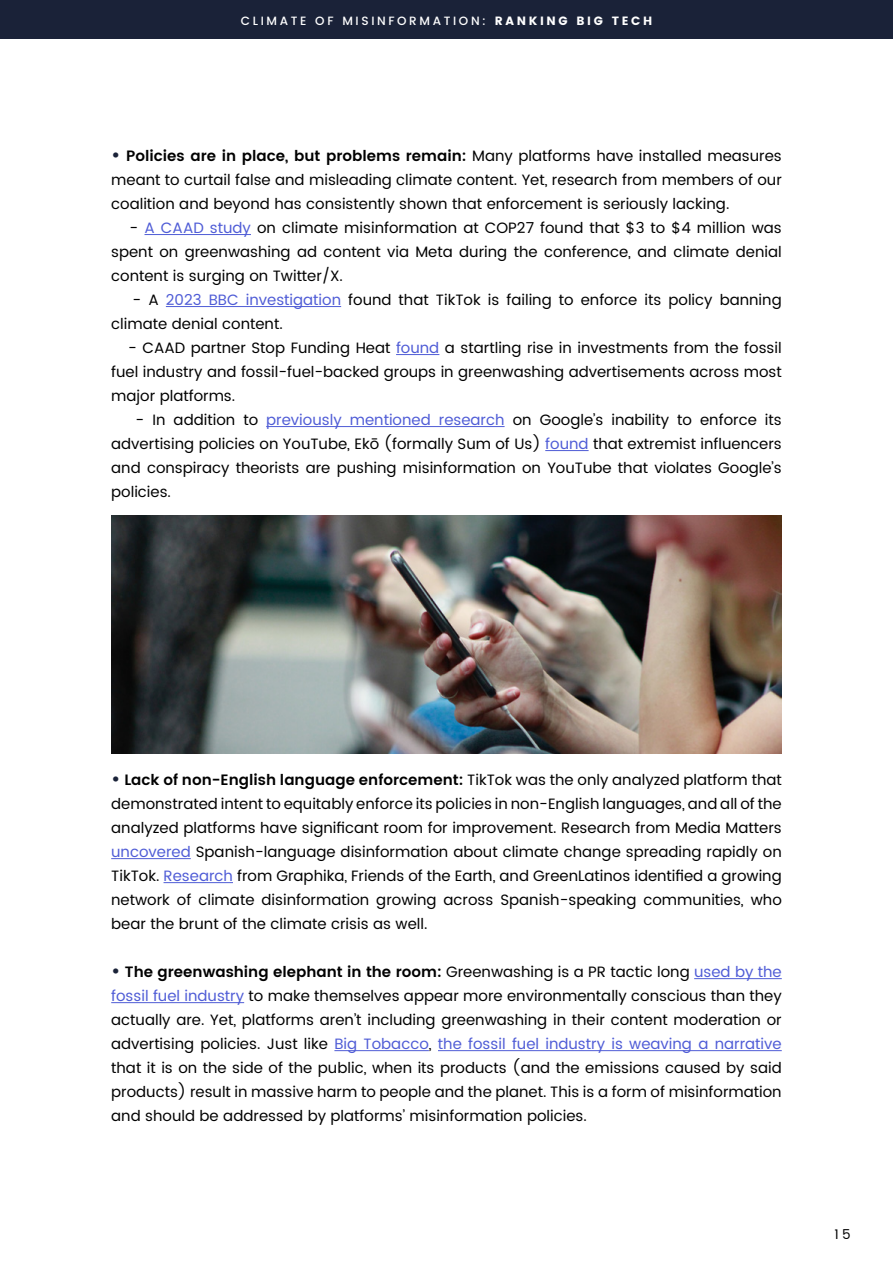
<style>
.page{position:relative;width:893px;height:1263px;background:#fff}
.page>*{position:absolute;margin:0;border:0;box-sizing:border-box;transform-origin:0 0}
.t1{font:15px/24px "Poppins";color:#000;text-align:justify}
.t2{font:13.5px "Poppins";color:#000}
.t3{font:500 12px "Poppins";letter-spacing:.22em;color:#fff}
.s1{font-weight:700}
.s2{font-size:21px;color:#1a2238}
.s3{font-weight:600}
.s4{color:#4f5cd6}
</style>
<div class="page">
<div style="left:0;top:0;width:893px;height:39px;background:#1a2238"></div>
<hr style="left:144px;top:234px;width:107px;height:1px;background:#4f5cd6">
<hr style="left:166px;top:306px;width:175px;height:1px;background:#4f5cd6">
<hr style="left:396px;top:354px;width:43px;height:1px;background:#4f5cd6">
<hr style="left:266px;top:426px;width:239px;height:1px;background:#4f5cd6">
<hr style="left:545px;top:450px;width:44px;height:1px;background:#4f5cd6">
<hr style="left:111px;top:858px;width:80px;height:1px;background:#4f5cd6">
<hr style="left:164px;top:882px;width:69px;height:1px;background:#4f5cd6">
<hr style="left:694px;top:978px;width:88px;height:1px;background:#4f5cd6">
<hr style="left:111px;top:1002px;width:133px;height:1px;background:#4f5cd6">
<hr style="left:334px;top:1050px;width:95px;height:1px;background:#4f5cd6">
<hr style="left:438px;top:1050px;width:344px;height:1px;background:#4f5cd6">
<img style="left:111px;top:515px;width:671px;height:239px">
<p class="t3" style="left:241px;top:14px;width:413px">CLIMATE OF MISINFORMATION: <span class="s1">RANKING BIG TECH</span></p>
<p class="t1" style="left:111px;top:143px;width:672px"><span class="s2">•</span> <span class="s3">Policies are in place, but problems remain:</span> Many platforms have installed measures meant to curtail false and misleading climate content. Yet, research from members of our coalition and beyond has consistently shown that enforcement is seriously lacking.</p>
<p class="t1" style="left:111px;top:215px;width:672px;text-indent:18px">- <span class="s4">A CAAD study</span> on climate misinformation at COP27 found that $3 to $4 million was spent on greenwashing ad content via Meta during the conference, and climate denial content is surging on Twitter/X.</p>
<p class="t1" style="left:111px;top:287px;width:672px;text-indent:21px">- A <span class="s4">2023 BBC investigation</span> found that TikTok is failing to enforce its policy banning climate denial content.</p>
<p class="t1" style="left:111px;top:335px;width:672px;text-indent:17px">- CAAD partner Stop Funding Heat <span class="s4">found</span> a startling rise in investments from the fossil fuel industry and fossil-fuel-backed groups in greenwashing advertisements across most major platforms.</p>
<p class="t1" style="left:111px;top:407px;width:672px;text-indent:24px">- In addition to <span class="s4">previously mentioned research</span> on Google’s inability to enforce its advertising policies on YouTube, Ekō (formally Sum of Us) <span class="s4">found</span> that extremist influencers and conspiracy theorists are pushing misinformation on YouTube that violates Google’s policies.</p>
<p class="t1" style="left:111px;top:767px;width:672px"><span class="s2">•</span> <span class="s3">Lack of non-English language enforcement:</span> TikTok was the only analyzed platform that demonstrated intent to equitably enforce its policies in non-English languages, and all of the analyzed platforms have significant room for improvement. Research from Media Matters <span class="s4">uncovered</span> Spanish-language disinformation about climate change spreading rapidly on TikTok. <span class="s4">Research</span> from Graphika, Friends of the Earth, and GreenLatinos identified a growing network of climate disinformation growing across Spanish-speaking communities, who bear the brunt of the climate crisis as well.</p>
<p class="t1" style="left:111px;top:959px;width:672px"><span class="s2">•</span> <span class="s3">The greenwashing elephant in the room:</span> Greenwashing is a PR tactic long <span class="s4">used by the fossil fuel industry</span> to make themselves appear more environmentally conscious than they actually are. Yet, platforms aren’t including greenwashing in their content moderation or advertising policies. Just like <span class="s4">Big Tobacco</span>, <span class="s4">the fossil fuel industry is weaving a narrative </span>that it is on the side of the public, when its products (and the emissions caused by said products) result in massive harm to people and the planet. This is a form of misinformation and should be addressed by platforms’ misinformation policies.</p>
<p class="t2" style="left:834px;top:1226px;width:18px">1 5</p>
</div>
